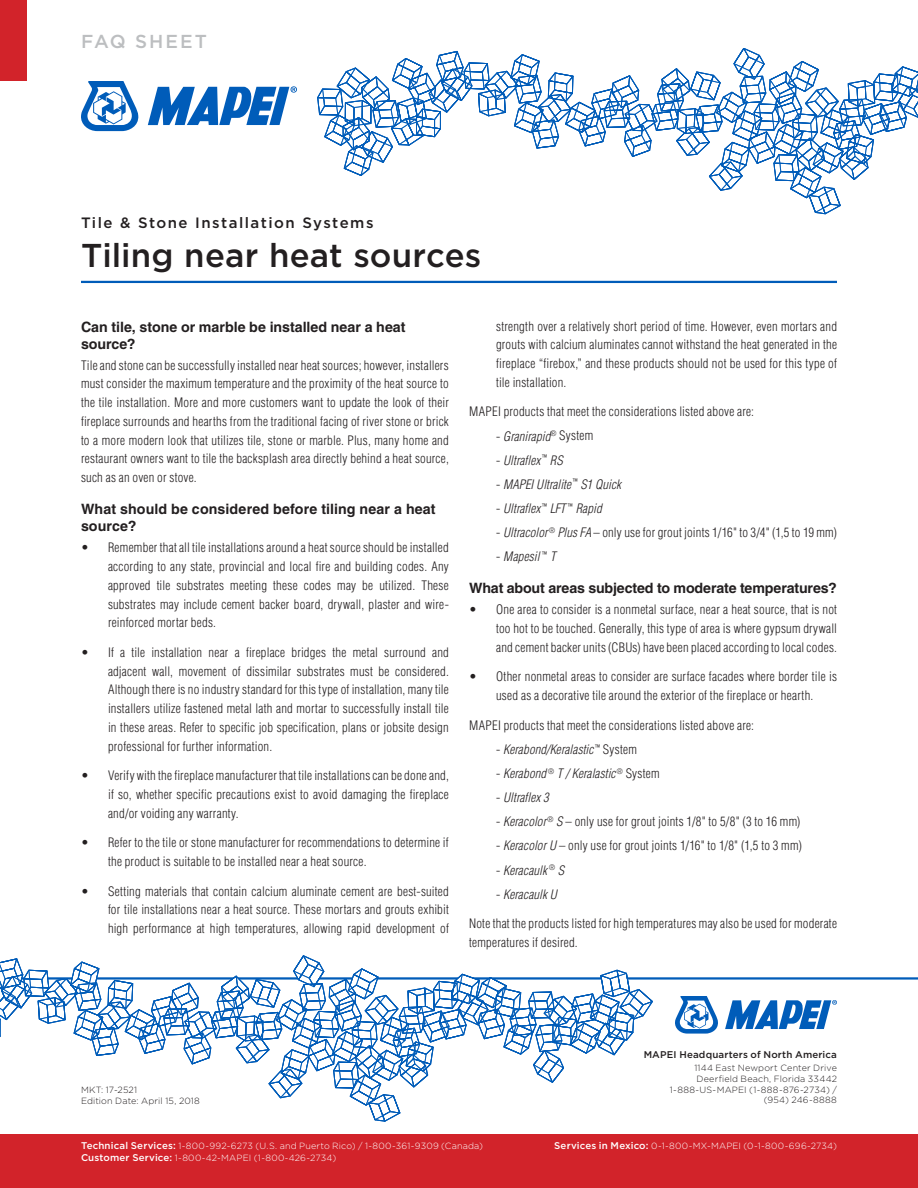
<style>
.page{position:relative;width:918px;height:1188px;background:#fff}
.page>*{position:absolute;margin:0;border:0;box-sizing:border-box;transform-origin:0 0}
.t1{font:500 33px "Gotham HTF";letter-spacing:.005em;color:#231f20}
.t2{font:500 18.75px "Gotham HTF";letter-spacing:.105em;color:#bcbec0}
.t3{font:500 15px "Gotham HTF";letter-spacing:.1em;color:#231f20}
.t4{font:700 14.25px/17.1px "Helvetica LT Std";color:#231f20}
.t5{font:300 condensed 12.75px/18.8px "Helvetica LT Std";letter-spacing:.02em;color:#231f20;text-align:justify}
.t6{font:italic 300 condensed 12.75px "Helvetica LT Std";letter-spacing:.005em;color:#231f20}
.t7{font:500 9.75px "Gotham HTF";letter-spacing:.015em;color:#231f20}
.t8{font:300 9px/11.7px "Gotham HTF";letter-spacing:.02em;color:#fff}
.t9{font:300 9px/10.8px "Gotham HTF";letter-spacing:.02em;color:#231f20;text-align:right}
.s1{font-style:normal}
.s2{font-style:italic}
.s3{font-weight:500;font-size:9.75px}
</style>
<div class="page">
<svg style="left:81px;top:81px;width:58px;height:50px"></svg>
<svg style="left:148px;top:86px;width:149px;height:39px"></svg>
<div style="left:0;top:0;width:27px;height:81px;background:#d2232a"></div>
<hr style="left:81px;top:281px;width:756px;height:2px;background:#005cb9">
<svg style="left:317px;top:48px;width:601px;height:166px"></svg>
<svg style="left:675px;top:996px;width:43px;height:38px"></svg>
<svg style="left:725px;top:1000px;width:112px;height:29px"></svg>
<hr style="left:0;top:977px;width:918px;height:3px;background:#005cb9">
<div style="left:0;top:1134px;width:918px;height:54px;background:#d2232a"></div>
<svg style="left:0;top:956px;width:652px;height:165px"></svg>
<h2 class="t2" style="left:81px;top:31px;width:127px">FAQ SHEET</h2>
<p class="t3" style="left:81px;top:215px;width:294px">Tile &amp; Stone Installation Systems</p>
<h1 class="t1" style="left:81px;top:237px;width:402px">Tiling near heat sources</h1>
<p class="t4" style="left:81px;top:318px;width:326px">Can tile, stone or marble be installed near a heat source?</p>
<p class="t5" style="left:81px;top:355px;width:369px">Tile and stone can be successfully installed near heat sources; however, installers must consider the maximum temperature and the proximity of the heat source to the tile installation. More and more customers want to update the look of their fireplace surrounds and hearths from the traditional facing of river stone or brick to a more modern look that utilizes tile, stone or marble. Plus, many home and restaurant owners want to tile the backsplash area directly behind a heat source, such as an oven or stove.</p>
<p class="t4" style="left:81px;top:500px;width:356px">What should be considered before tiling near a heat source?</p>
<p class="t5" style="left:108px;top:538px;width:342px;text-indent:-27px">• Remember that all tile installations around a heat source should be installed according to any state, provincial and local fire and building codes. Any approved tile substrates meeting these codes may be utilized. These substrates may include cement backer board, drywall, plaster and wire&shy;reinforced mortar beds.</p>
<p class="t5" style="left:108px;top:643px;width:342px;text-indent:-27px">• If a tile installation near a fireplace bridges the metal surround and adjacent wall, movement of dissimilar substrates must be considered.<br>Although there is no industry standard for this type of installation, many tile installers utilize fastened metal lath and mortar to successfully install tile in these areas. Refer to specific job specification, plans or jobsite design professional for further information.</p>
<p class="t5" style="left:108px;top:766px;width:342px;text-indent:-27px">• Verify with the fireplace manufacturer that tile installations can be done and, if so, whether specific precautions exist to avoid damaging the fireplace and/or voiding any warranty.</p>
<p class="t5" style="left:108px;top:833px;width:342px;text-indent:-27px">• Refer to the tile or stone manufacturer for recommendations to determine if the product is suitable to be installed near a heat source.</p>
<p class="t5" style="left:108px;top:881px;width:342px;text-indent:-27px">• Setting materials that contain calcium aluminate cement are best-suited for tile installations near a heat source. These mortars and grouts exhibit high performance at high temperatures, allowing rapid development of</p>
<p class="t5" style="left:496px;top:316px;width:342px">strength over a relatively short period of time. However, even mortars and grouts with calcium aluminates cannot withstand the heat generated in the fireplace “firebox,” and these products should not be used for this type of tile installation.</p>
<p class="t5" style="left:469px;top:402px;width:287px">MAPEI products that meet the considerations listed above are:</p>
<p class="t6" style="left:496px;top:428px;width:99px"><span class="s1">-</span> Granirapid<sup>®</sup> <span class="s1">System</span></p>
<p class="t6" style="left:496px;top:452px;width:68px"><span class="s1">-</span> Ultraflex <sup>™</sup> RS</p>
<p class="t6" style="left:496px;top:476px;width:127px"><span class="s1">-</span> MAPEI Ultralite <sup>™</sup> S1 Quick</p>
<p class="t6" style="left:496px;top:500px;width:107px"><span class="s1">-</span> Ultraflex <sup>™</sup> LFT <sup>™</sup> Rapid</p>
<p class="t5" style="left:496px;top:523px;width:342px">- <span class="s2">Ultracolor</span> <sup>®</sup> <span class="s2">Plus FA</span> – only use for grout joints 1/16" to 3/4" (1,5 to 19 mm)</p>
<p class="t6" style="left:496px;top:549px;width:61px"><span class="s1">-</span> Mapesil <sup>™</sup> T</p>
<p class="t4" style="left:469px;top:580px;width:369px">What about areas subjected to moderate temperatures?</p>
<p class="t5" style="left:496px;top:600px;width:342px;text-indent:-27px">• One area to consider is a nonmetal surface, near a heat source, that is not too hot to be touched. Generally, this type of area is where gypsum drywall and cement backer units (CBUs) have been placed according to local codes.</p>
<p class="t5" style="left:469px;top:667px;width:369px;text-align:center">• Other nonmetal areas to consider are surface facades where border tile is used as a decorative tile around the exterior of the fireplace or hearth.</p>
<p class="t5" style="left:469px;top:716px;width:287px">MAPEI products that meet the considerations listed above are:</p>
<p class="t6" style="left:496px;top:741px;width:142px"><span class="s1">-</span> Kerabond/Keralastic <sup>™</sup> <span class="s1">System</span></p>
<p class="t6" style="left:496px;top:765px;width:165px"><span class="s1">-</span> Kerabond <sup>®</sup> T / Keralastic <sup>®</sup> <span class="s1">System</span></p>
<p class="t6" style="left:496px;top:790px;width:54px"><span class="s1">-</span> Ultraflex 3</p>
<p class="t5" style="left:496px;top:812px;width:306px">- <span class="s2">Keracolor</span> <sup>®</sup> <span class="s2">S</span> – only use for grout joints 1/8" to 5/8" (3 to 16 mm)</p>
<p class="t5" style="left:496px;top:836px;width:307px">- <span class="s2">Keracolor U</span> – only use for grout joints 1/16" to 1/8" (1,5 to 3 mm)</p>
<p class="t6" style="left:496px;top:862px;width:70px"><span class="s1">-</span> Keracaulk <sup>®</sup> S</p>
<p class="t6" style="left:496px;top:886px;width:62px"><span class="s1">-</span> Keracaulk U</p>
<p class="t5" style="left:469px;top:914px;width:369px">Note that the products listed for high temperatures may also be used for moderate temperatures if desired.</p>
<p class="t9" style="left:81px;top:1085px;width:120px;text-align:left">MKT: 17-2521<br>Edition Date: April 15, 2018</p>
<p class="t7" style="left:644px;top:1049px;width:195px">MAPEI Headquarters of North America</p>
<p class="t9" style="left:670px;top:1062px;width:169px">1144 East Newport Center Drive<br>Deerfield Beach, Florida 33442<br>1-888-US-MAPEI (1-888-876-2734) / (954) 246-8888</p>
<p class="t8" style="left:81px;top:1140px;width:403px"><span class="s3">Technical Services:</span> 1-800-992-6273 (U.S. and Puerto Rico) / 1-800-361-9309 (Canada)<br><span class="s3">Customer Service:</span> 1-800-42-MAPEI (1-800-426-2734)</p>
<p class="t8" style="left:554px;top:1140px;width:284px"><span class="s3">Services in Mexico:</span> 0-1-800-MX-MAPEI (0-1-800-696-2734)</p>
</div>
